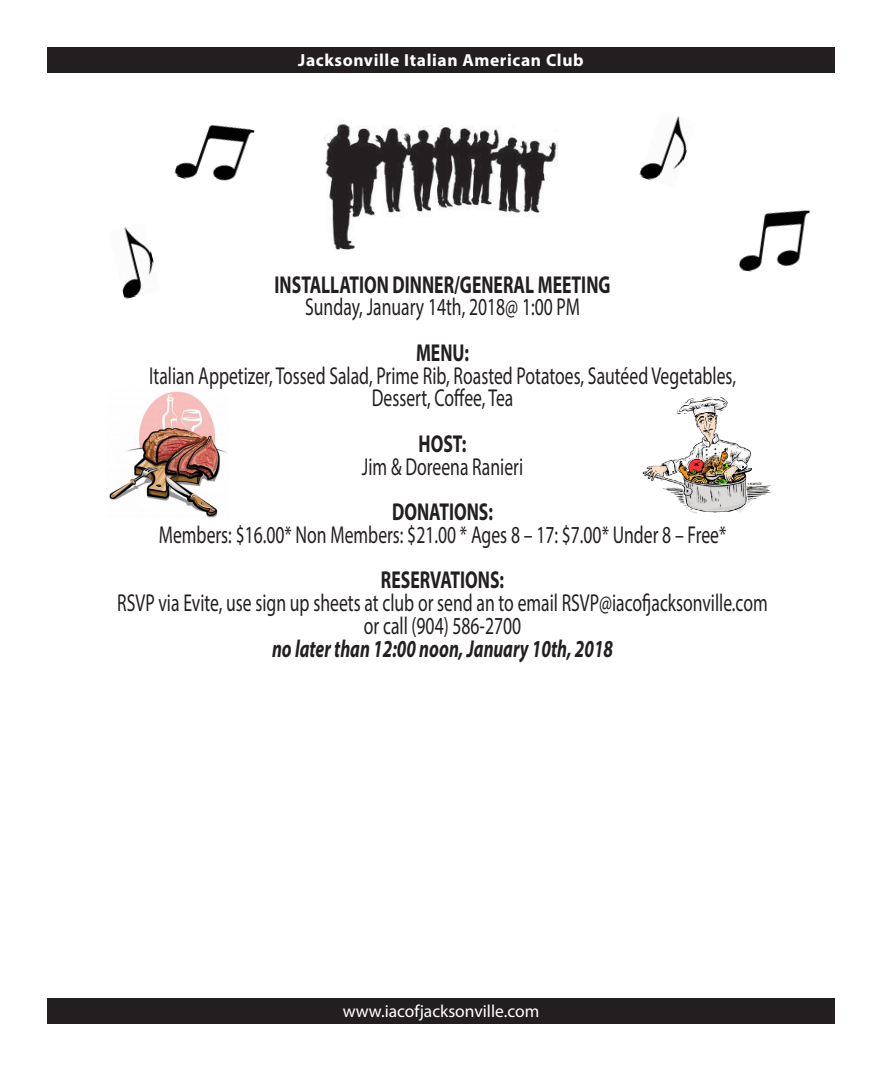
<style>
.page{position:relative;width:882px;height:1071px;background:#fff}
.page>*{position:absolute;margin:0;border:0;box-sizing:border-box;transform-origin:0 0}
.t1{font:24.5px "Myriad Pro";color:#231f20;scale:.72 1}
.t2{font:700 24.5px "Myriad Pro";color:#231f20;scale:.72 1}
.t3{font:italic 700 24.5px "Myriad Pro";color:#231f20;scale:.72 1}
.t4{font:700 17.5px "Myriad Pro";letter-spacing:.035em;color:#fff}
.t5{font:17.5px "Myriad Pro";color:#fff}
</style>
<div class="page">
<div style="left:47px;top:47px;width:788px;height:25px;background:#231f20"></div>
<div style="left:47px;top:999px;width:788px;height:25px;background:#231f20"></div>
<img style="left:324px;top:124px;width:234px;height:128px">
<img style="left:109px;top:391px;width:118px;height:127px">
<img style="left:642px;top:397px;width:130px;height:117px">
<img style="left:122px;top:227px;width:32px;height:72px">
<img style="left:639px;top:116px;width:48px;height:65px">
<img style="left:174px;top:124px;width:81px;height:57px">
<img style="left:739px;top:209px;width:71px;height:63px">
<p class="t4" style="left:298px;top:49px;width:287px">Jacksonville Italian American Club</p>
<p class="t2" style="left:275px;top:269px;width:468px">INSTALLATION DINNER/GENERAL MEETING</p>
<p class="t1" style="left:305px;top:292px;width:383px">Sunday, January 14th, 2018@ 1:00 PM</p>
<p class="t2" style="left:416px;top:337px;width:75px">MENU:</p>
<p class="t1" style="left:149px;top:360px;width:817px">Italian Appetizer, Tossed Salad, Prime Rib, Roasted Potatoes, Sautéed Vegetables,</p>
<p class="t1" style="left:372px;top:383px;width:198px">Dessert, Coffee, Tea</p>
<p class="t2" style="left:419px;top:428px;width:68px">HOST:</p>
<p class="t1" style="left:362px;top:451px;width:225px">Jim &amp; Doreena Ranieri</p>
<p class="t2" style="left:392px;top:496px;width:142px">DONATIONS:</p>
<p class="t1" style="left:159px;top:520px;width:790px">Members: $16.00* Non Members: $21.00 * Ages 8 – 17: $7.00* Under 8 – Free*</p>
<p class="t2" style="left:381px;top:564px;width:173px">RESERVATIONS:</p>
<p class="t1" style="left:117px;top:588px;width:905px">RSVP via Evite, use sign up sheets at club or send an to email RSVP@iacofjacksonville.com</p>
<p class="t1" style="left:364px;top:611px;width:220px">or call (904) 586-2700</p>
<p class="t3" style="left:272px;top:633px;width:475px">no later than 12:00 noon, January 10th, 2018</p>
<p class="t5" style="left:343px;top:1000px;width:198px">www.iacofjacksonville.com</p>
</div>
